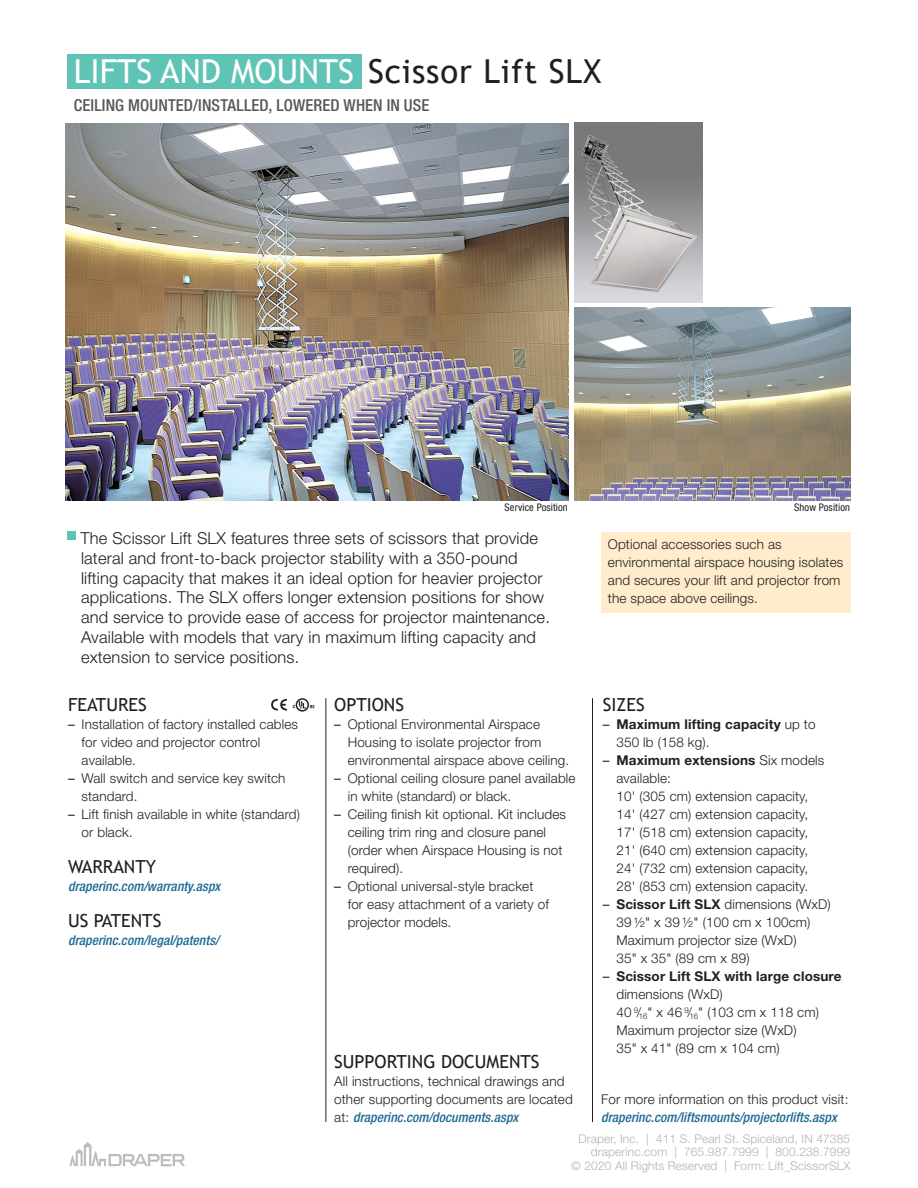
<style>
.page{position:relative;width:918px;height:1188px;background:#fff}
.page>*{position:absolute;margin:0;border:0;box-sizing:border-box;transform-origin:0 0}
.t1{font:33px "Trebuchet MS";letter-spacing:.015em;color:#fff}
.SMALL_HEADER{font:18px "Trebuchet MS";color:#231f20}
.LARGE_PARAGRAPH{font:300 16.5px/19.8px "Helvetica Neue LT Std";letter-spacing:.01em;color:#231f20}
.SUBHEAD{font:500 condensed 16.5px "Helvetica Neue LT Std";letter-spacing:.005em;color:#57585a}
.BODY_COPY{font:300 13.5px/18px "Helvetica Neue LT Std";letter-spacing:.01em;color:#231f20}
.BODY_COPY-2{font:italic 500 condensed 13.5px/18px "Helvetica Neue LT Std";letter-spacing:.01em;color:#1b6993}
.SMALL_HEADER-2{font:italic 500 condensed 13.5px "Helvetica Neue LT Std";letter-spacing:.01em;color:#1b6993}
.t2{font:700 13.5px/18px "Helvetica Neue LT Std";letter-spacing:.01em;color:#231f20}
.BODY_COPY-3{font:300 12px/13.5px "Helvetica Neue LT Std";letter-spacing:.01em;color:#b2b3b7;text-align:right}
.BODY_COPY_2{font:condensed 10.5px "Helvetica Neue LT Std";letter-spacing:.01em;color:#231f20}
.s1{color:#231f20}
.s2{font-weight:400}
.s3{font-weight:500;font-style:italic;font-stretch:condensed;color:#1b6993}
.s4{font-weight:300}
.s5{font-weight:700}
.s6{font-weight:300;font-style:normal;font-stretch:normal;color:#231f20}
</style>
<div class="page">
<div style="left:67px;top:54px;width:294px;height:34px;background:#5fc4b6"></div>
<hr style="left:592px;top:698px;width:1px;height:424px;background:#231f20">
<hr style="left:326px;top:698px;width:1px;height:424px;background:#231f20">
<div style="left:601px;top:532px;width:249px;height:81px;background:#feeccc"></div>
<svg style="left:69px;top:1142px;width:116px;height:24px"></svg>
<svg style="left:271px;top:699px;width:16px;height:12px"></svg>
<div style="left:296px;top:698px;width:13px;height:14px;border:2px solid #231f20;border-radius:50%"></div>
<svg style="left:293px;top:701px;width:21px;height:8px"></svg>
<img style="left:575px;top:122px;width:128px;height:181px">
<img style="left:65px;top:123px;width:504px;height:378px">
<img style="left:574px;top:308px;width:276px;height:193px">
<div style="left:68px;top:531px;width:8px;height:8px;background:#5fc4b6"></div>
<p class="t1" style="left:74px;top:51px;width:529px">LIFTS AND MOUNTS <span class="s1">Scissor Lift SLX</span></p>
<p class="SUBHEAD" style="left:74px;top:95px;width:357px">CEILING MOUNTED/INSTALLED, LOWERED WHEN IN USE</p>
<p class="BODY_COPY_2" style="left:505px;top:502px;width:65px">Service Position</p>
<p class="BODY_COPY_2" style="left:794px;top:502px;width:57px">Show Position</p>
<p class="LARGE_PARAGRAPH" style="left:81px;top:528px;width:471px">The Scissor Lift SLX features three sets of scissors that provide lateral and front-to-back projector stability with a 350-pound lifting capacity that makes it an ideal option for heavier projector applications. The SLX offers longer extension positions for show and service to provide ease of access for projector maintenance.<br>Available with models that vary in maximum lifting capacity and extension to service positions.</p>
<p class="BODY_COPY" style="left:608px;top:534px;width:237px">Optional accessories such as environmental airspace housing isolates and secures your lift and projector from the space above ceilings.</p>
<p class="SMALL_HEADER" style="left:68px;top:693px;width:80px">FEATURES</p>
<p class="BODY_COPY" style="left:82px;top:715px;width:218px;text-indent:-14px"><span class="s2">–</span> Installation of factory installed cables for video and projector control available.</p>
<p class="BODY_COPY" style="left:82px;top:769px;width:205px;text-indent:-14px"><span class="s2">–</span> Wall switch and service key switch standard.</p>
<p class="BODY_COPY" style="left:82px;top:805px;width:220px;text-indent:-14px"><span class="s2">–</span> Lift finish available in white (standard) or black.</p>
<p class="SMALL_HEADER" style="left:68px;top:855px;width:90px">WARRANTY</p>
<p class="SMALL_HEADER-2" style="left:68px;top:878px;width:154px">draperinc.com/warranty.aspx</p>
<p class="SMALL_HEADER" style="left:68px;top:909px;width:95px">US PATENTS</p>
<p class="SMALL_HEADER-2" style="left:68px;top:932px;width:153px">draperinc.com/legal/patents/</p>
<p class="SMALL_HEADER" style="left:334px;top:694px;width:71px">OPTIONS</p>
<p class="BODY_COPY" style="left:348px;top:715px;width:223px;text-indent:-14px"><span class="s2">–</span> Optional Environmental Airspace<br>Housing to isolate projector from environmental airspace above ceiling.</p>
<p class="BODY_COPY" style="left:348px;top:769px;width:229px;text-indent:-14px"><span class="s2">–</span> Optional ceiling closure panel available in white (standard) or black.</p>
<p class="BODY_COPY" style="left:348px;top:805px;width:220px;text-indent:-14px"><span class="s2">–</span> Ceiling finish kit optional. Kit includes ceiling trim ring and closure panel (order when Airspace Housing is not required).</p>
<p class="BODY_COPY" style="left:348px;top:877px;width:203px;text-indent:-14px"><span class="s2">–</span> Optional universal-style bracket for easy attachment of a variety of projector models.</p>
<p class="SMALL_HEADER" style="left:334px;top:1050px;width:207px">SUPPORTING DOCUMENTS</p>
<p class="BODY_COPY" style="left:334px;top:1072px;width:240px">All instructions, technical drawings and other supporting documents are located at: <span class="s3">draperinc.com/documents.aspx</span></p>
<p class="SMALL_HEADER" style="left:603px;top:694px;width:43px">SIZES</p>
<p class="t2" style="left:616px;top:715px;width:201px;text-indent:-13px"><span class="s2">–</span> Maximum lifting capacity <span class="s4">up to<br>350 lb (158 kg).</span></p>
<p class="BODY_COPY" style="left:616px;top:751px;width:209px;text-indent:-14px"><span class="s2">–</span> <span class="s5">Maximum extensions</span> Six models available:<br>10' (305 cm) extension capacity,<br>14' (427 cm) extension capacity,<br>17' (518 cm) extension capacity,<br>21' (640 cm) extension capacity,<br>24' (732 cm) extension capacity,<br>28' (853 cm) extension capacity.</p>
<p class="BODY_COPY" style="left:616px;top:895px;width:216px;text-indent:-14px"><span class="s2">–</span> <span class="s5">Scissor Lift SLX</span> dimensions (WxD)<br>39 1/2" x 39 1/2" (100 cm x 100cm)<br>Maximum projector size (WxD)<br>35" x 35" (89 cm x 89)</p>
<p class="BODY_COPY" style="left:616px;top:967px;width:227px;text-indent:-14px"><span class="s2">–</span> <span class="s5">Scissor Lift SLX with large closure </span>dimensions (WxD)<br>40 <sup>9</sup>/<sub>16</sub>" x 46 <sup>9</sup>/<sub>16</sub>" (103 cm x 118 cm)<br>Maximum projector size (WxD)<br>35" x 41" (89 cm x 104 cm)</p>
<p class="BODY_COPY-2" style="left:601px;top:1090px;width:249px"><span class="s6">For more information on this product visit: </span>draperinc.com/liftsmounts/projectorlifts.aspx</p>
<p class="BODY_COPY-3" style="left:571px;top:1131px;width:280px">Draper, Inc. | 411 S. Pearl St. Spiceland, IN 47385 draperinc.com | 765.987.7999 | 800.238.7999<br>© 2020 All Rights Reserved | Form: Lift_ScissorSLX</p>
</div>
